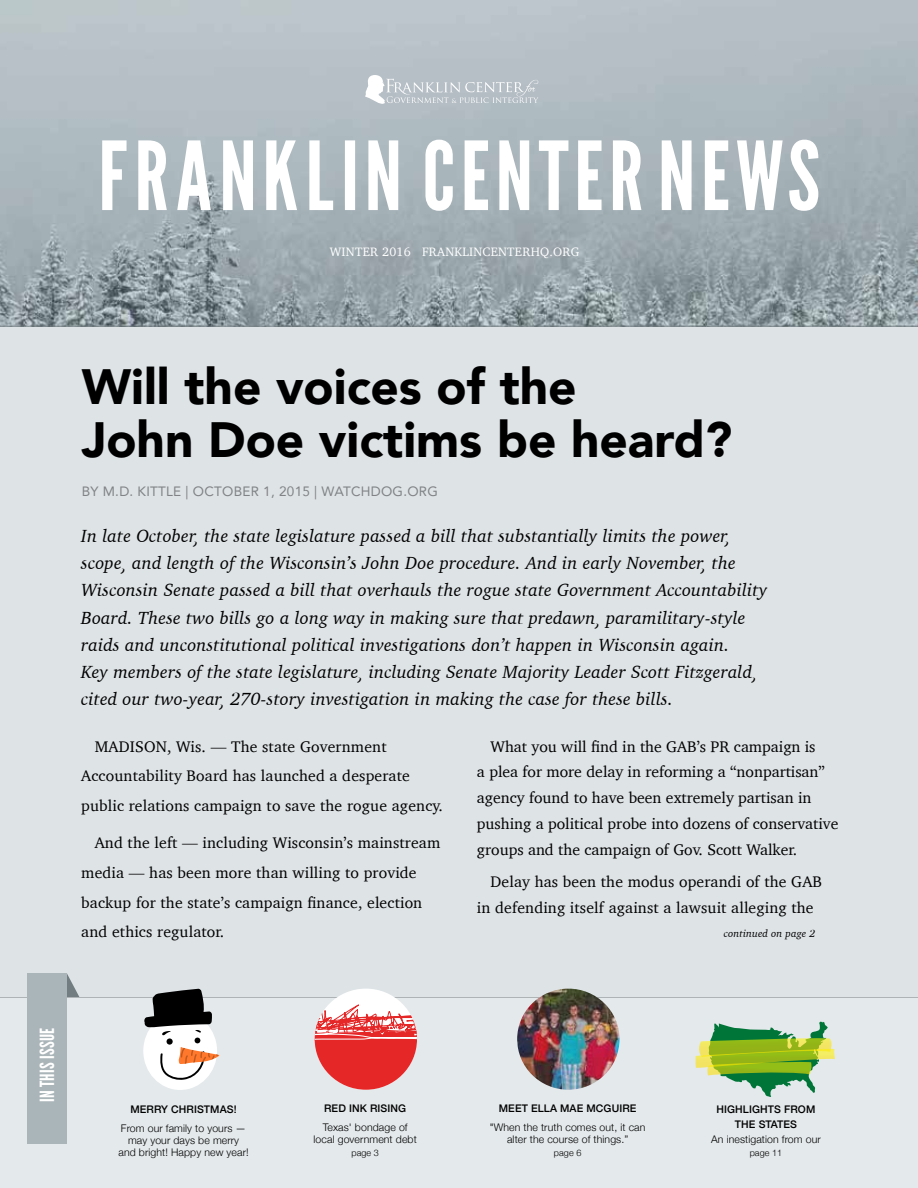
<style>
.page{position:relative;width:918px;height:1188px;background:#fff}
.page>*{position:absolute;margin:0;border:0;box-sizing:border-box;transform-origin:0 0}
.t1{font:900 49.5px/52.5px "Avenir";color:#000}
.t2{font:19.5px "League Gothic";letter-spacing:.01em;color:#fff}
.t3{font:italic 18px/27.3px "Charter";letter-spacing:.01em;color:#000}
.t4{font:15.75px/29.8px "Charter";letter-spacing:.01em;color:#000}
.t5{font:13.5px "Avenir";letter-spacing:.02em;color:#808285}
.t6{font:12.45px "Charter";letter-spacing:.02em;color:#fff}
.t7{font:300 10.5px/12px "Helvetica Neue";letter-spacing:.01em;color:#000;text-align:center}
.t8{font:500 10.5px/15px "Helvetica Neue";letter-spacing:.01em;color:#000;text-align:center}
.t9{font:italic 10.5px "Charter";letter-spacing:.01em;color:#000}
.t10{font:300 9px "Helvetica Neue";letter-spacing:.01em;color:#000}
</style>
<div class="page">
<div style="left:0;top:309px;width:918px;height:779px;background:#dee3e6"></div>
<svg style="left:0;top:0;width:918px;height:326px;background:#a6b2b8"></svg>
<svg style="left:67px;top:974px;width:13px;height:23px"></svg>
<div style="left:0;top:997px;width:918px;height:191px;background:#e4e9eb"></div>
<svg style="left:102px;top:139px;width:716px;height:72px"></svg>
<svg style="left:365px;top:74px;width:174px;height:33px;background:#c0c8ce"></svg>
<div style="left:27px;top:973px;width:40px;height:171px;background:#aab5b9"></div>
<img style="left:517px;top:989px;width:103px;height:101px">
<div style="left:143px;top:1012px;width:74px;height:78px;background:#fff;border-radius:50%"></div>
<svg style="left:144px;top:989px;width:75px;height:91px"></svg>
<svg style="left:315px;top:989px;width:102px;height:101px"></svg>
<svg style="left:695px;top:1022px;width:140px;height:75px"></svg>
<p class="t6" style="left:330px;top:241px;width:251px">WINTER 2016 FRANKLINCENTERHQ.ORG</p>
<h1 class="t1" style="left:82px;top:359px;width:652px">Will the voices of the<br>John Doe victims be heard?</h1>
<p class="t5" style="left:82px;top:480px;width:358px">BY M.D. KITTLE | OCTOBER 1, 2015 | WATCHDOG.ORG</p>
<p class="t3" style="left:81px;top:522px;width:688px">In late October, the state legislature passed a bill that substantially limits the power, scope, and length of the Wisconsin’s John Doe procedure. And in early November, the Wisconsin Senate passed a bill that overhauls the rogue state Government Accountability Board. These two bills go a long way in making sure that predawn, paramilitary-style raids and unconstitutional political investigations don’t happen in Wisconsin again.<br>Key members of the state legislature, including Senate Majority Leader Scott Fitzgerald, cited our two-year, 270-story investigation in making the case for these bills.</p>
<p class="t4" style="left:81px;top:731px;width:363px;text-indent:13px">MADISON, Wis. — The state Government<br>Accountability Board has launched a desperate public relations campaign to save the rogue agency.</p>
<p class="t4" style="left:81px;top:827px;width:361px;text-indent:13px">And the left — including Wisconsin’s mainstream media — has been more than willing to provide backup for the state’s campaign finance, election and ethics regulator.</p>
<p class="t4" style="left:477px;top:733px;width:363px;line-height:25.8px;text-indent:13px">What you will find in the GAB’s PR campaign is<br>a plea for more delay in reforming a “nonpartisan” agency found to have been extremely partisan in pushing a political probe into dozens of conservative groups and the campaign of Gov. Scott Walker.</p>
<p class="t4" style="left:477px;top:869px;width:347px;line-height:25.8px;text-indent:13px">Delay has been the modus operandi of the GAB in defending itself against a lawsuit alleging the</p>
<p class="t9" style="left:724px;top:925px;width:93px">continued on page 2</p>
<p class="t2" style="left:35px;top:1102px;width:75px;rotate:-90deg">IN THIS ISSUE</p>
<p class="t8" style="left:130px;top:1101px;width:108px">MERRY CHRISTMAS!</p>
<p class="t7" style="left:118px;top:1122px;width:132px">From our family to yours — may your days be merry and bright! Happy new year!</p>
<p class="t8" style="left:324px;top:1100px;width:84px">RED INK RISING</p>
<p class="t7" style="left:314px;top:1121px;width:105px">Texas' bondage of local government debt</p>
<p class="t10" style="left:351px;top:1146px;width:29px">page 3</p>
<p class="t8" style="left:499px;top:1100px;width:139px">MEET ELLA MAE MCGUIRE</p>
<p class="t7" style="left:490px;top:1121px;width:157px">"When the truth comes out, it can alter the course of things.”</p>
<p class="t10" style="left:554px;top:1146px;width:29px">page 6</p>
<p class="t8" style="left:717px;top:1101px;width:100px">HIGHLIGHTS FROM<br>THE STATES</p>
<p class="t7" style="left:711px;top:1133px;width:111px">An inestigation from our</p>
<p class="t10" style="left:750px;top:1146px;width:34px">page 11</p>
</div>
